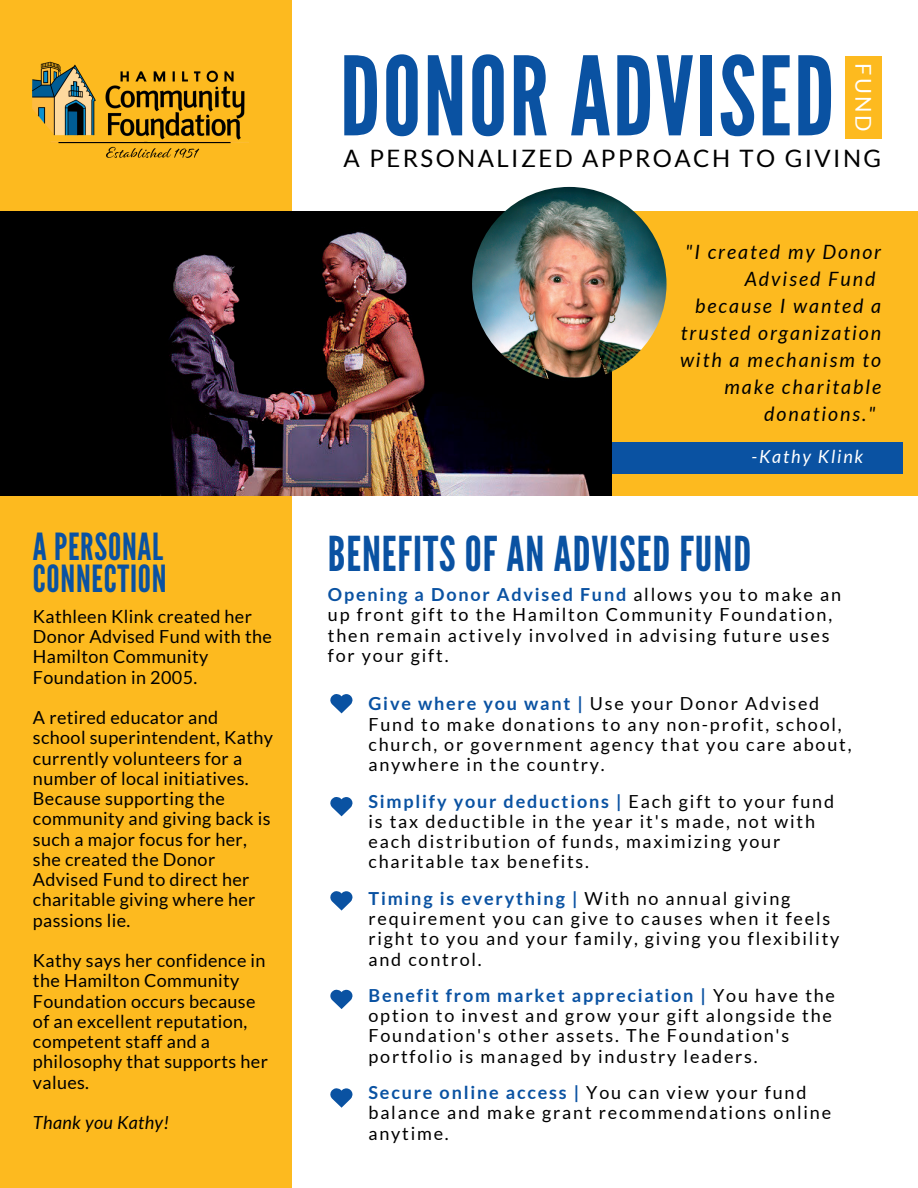
<style>
.page{position:relative;width:918px;height:1188px;background:#fff}
.page>*{position:absolute;margin:0;border:0;box-sizing:border-box;transform-origin:0 0}
.t1{font:109.05px "League Gothic";letter-spacing:.02em;color:#0a52a2}
.t2{font:48px "League Gothic";letter-spacing:.02em;color:#0a52a2}
.t3{font:37.35px/32.7px "League Gothic";letter-spacing:.02em;color:#0a52a2}
.t4{font:24px "Lato";letter-spacing:.1em;color:#000}
.t5{font:21.75px "Lato";color:#fff}
.t6{font:italic 19.65px/27px "Lato";letter-spacing:.1em;color:#000;text-align:right}
.t7{font:18px/20.2px "Lato";letter-spacing:.1em;color:#000}
.t8{font:18px/20.2px "Lato";letter-spacing:.02em;color:#000}
.t9{font:italic 18px "Lato";letter-spacing:.02em;color:#000}
.t10{font:italic 18px "Lato";letter-spacing:.1em;color:#fff}
.s1{font-weight:700;color:#0a52a2}
</style>
<div class="page">
<div style="left:0;top:0;width:291px;height:1188px;background:#fdba1f"></div>
<div style="left:611px;top:211px;width:307px;height:285px;background:#fdba1f"></div>
<div style="left:478px;top:442px;width:424px;height:31px;background:#0a52a2"></div>
<img style="left:0;top:211px;width:612px;height:285px">
<div style="left:845px;top:56px;width:36px;height:83px;background:#fdba1f"></div>
<svg style="left:330px;top:694px;width:22px;height:19px"></svg>
<svg style="left:330px;top:797px;width:22px;height:19px"></svg>
<svg style="left:330px;top:891px;width:22px;height:20px"></svg>
<svg style="left:330px;top:990px;width:22px;height:19px"></svg>
<img style="left:472px;top:187px;width:195px;height:194px;border-radius:50%">
<img style="left:33px;top:61px;width:216px;height:97px">
<hr style="left:58px;top:142px;width:173px;height:1px;background:#000">
<svg style="left:330px;top:1088px;width:22px;height:20px"></svg>
<p class="t3" style="left:33px;top:531px;width:135px">A PERSONAL<br>CONNECTION</p>
<p class="t8" style="left:33px;top:606px;width:241px">Kathleen Klink created her<br>Donor Advised Fund with the<br>Hamilton Community<br>Foundation in 2005.</p>
<p class="t8" style="left:33px;top:707px;width:242px">A retired educator and school superintendent, Kathy currently volunteers for a number of local initiatives.<br>Because supporting the community and giving back is such a major focus for her, she created the Donor<br>Advised Fund to direct her charitable giving where her passions lie.</p>
<p class="t8" style="left:33px;top:950px;width:237px">Kathy says her confidence in the Hamilton Community<br>Foundation occurs because of an excellent reputation, competent staff and a philosophy that supports her values.</p>
<p class="t9" style="left:33px;top:1111px;width:138px">Thank you Kathy!</p>
<p class="t1" style="left:340px;top:33px;width:496px">DONOR ADVISED</p>
<p class="t4" style="left:344px;top:143px;width:539px">A PERSONALIZED APPROACH TO GIVING</p>
<p class="t5" style="left:877px;top:63px;width:70px;rotate:90deg">FUND</p>
<p class="t6" style="left:685px;top:238px;width:197px">"I created my Donor<br>Advised Fund</p>
<p class="t6" style="left:680px;top:292px;width:203px">because I wanted a trusted organization with a mechanism to make charitable donations."</p>
<p class="t10" style="left:751px;top:445px;width:113px">-Kathy Klink</p>
<p class="t2" style="left:328px;top:526px;width:425px">BENEFITS OF AN ADVISED FUND</p>
<p class="t7" style="left:328px;top:584px;width:515px"><span class="s1">Opening a Donor Advised Fund</span> allows you to make an up front gift to the Hamilton Community Foundation, then remain actively involved in advising future uses for your gift.</p>
<p class="t7" style="left:369px;top:693px;width:485px"><span class="s1">Give where you want |</span> Use your Donor Advised Fund to make donations to any non-profit, school, church, or government agency that you care about, anywhere in the country.</p>
<p class="t7" style="left:369px;top:790px;width:467px"><span class="s1">Simplify your deductions |</span> Each gift to your fund is tax deductible in the year it's made, not with each distribution of funds, maximizing your charitable tax benefits.</p>
<p class="t7" style="left:369px;top:888px;width:472px"><span class="s1">Timing is everything |</span> With no annual giving requirement you can give to causes when it feels right to you and your family, giving you flexibility and control.</p>
<p class="t7" style="left:369px;top:985px;width:468px"><span class="s1">Benefit from market appreciation |</span> You have the option to invest and grow your gift alongside the Foundation's other assets. The Foundation's portfolio is managed by industry leaders.</p>
<p class="t7" style="left:369px;top:1082px;width:464px"><span class="s1">Secure online access |</span> You can view your fund balance and make grant recommendations online anytime.</p>
</div>
